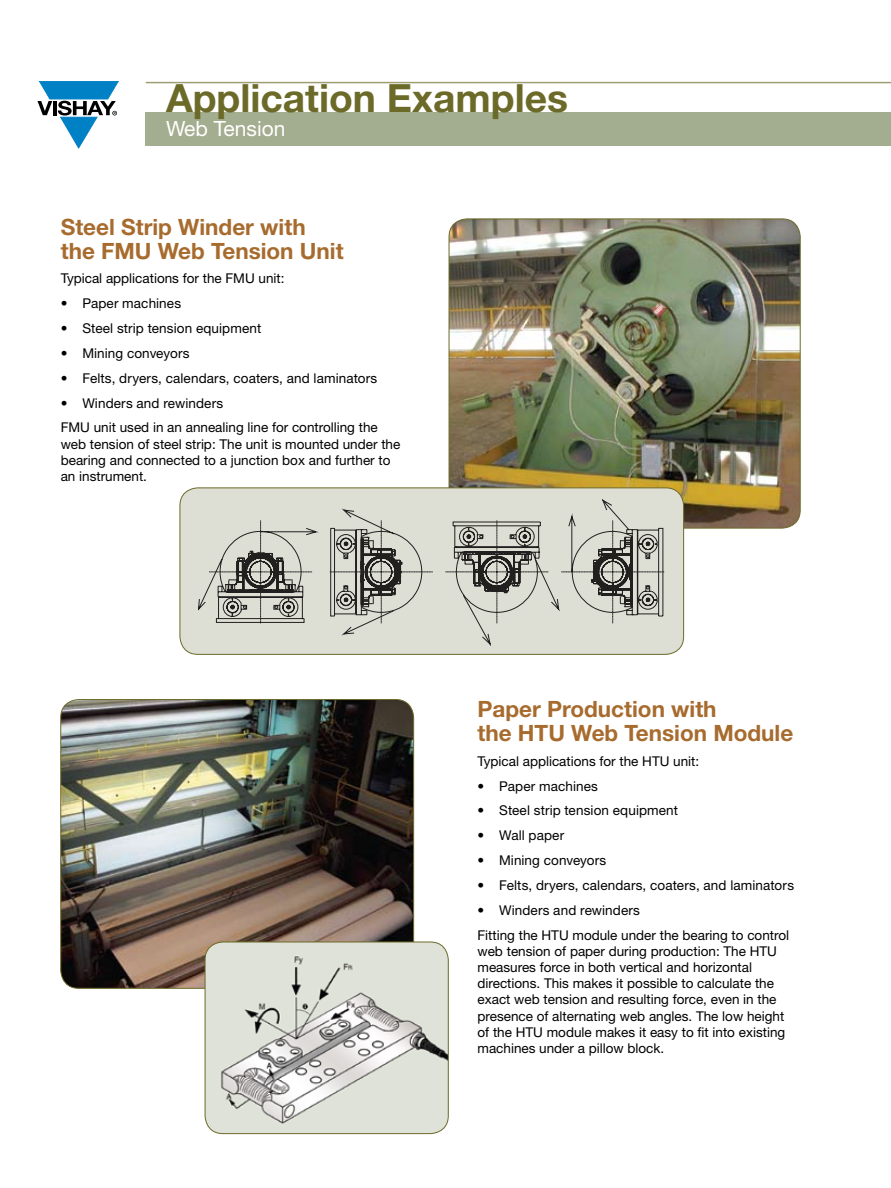
<style>
.page{position:relative;width:891px;height:1188px;background:#fff}
.page>*{position:absolute;margin:0;border:0;box-sizing:border-box;transform-origin:0 0}
.t1{font:700 39px "Helvetica Neue LT Std";color:#6c6a28}
.t2{font:700 22.5px/24px "Helvetica Neue LT Std";color:#a76b2e}
.t3{font:21px "Helvetica Neue LT Std";color:#fff}
.t4{font:13.5px/16.2px "Helvetica Neue LT Std";color:#000}
</style>
<div class="page">
<svg style="left:38px;top:81px;width:80px;height:67px"></svg>
<div style="left:146px;top:112px;width:745px;height:33px;background:#a3ad8f"></div>
<hr style="left:146px;top:82px;width:745px;height:1px;background:#6c6a28">
<img style="left:449px;top:219px;width:351px;height:309px">
<div style="left:180px;top:488px;width:504px;height:166px;background:#dddfd5;border-radius:18px"></div>
<svg style="left:198px;top:500px;width:466px;height:145px"></svg>
<div style="left:180px;top:488px;width:504px;height:167px;border:1px solid #6c6a28;border-radius:18px"></div>
<img style="left:61px;top:700px;width:353px;height:288px">
<img style="left:205px;top:942px;width:243px;height:192px">
<div style="left:205px;top:942px;width:244px;height:192px;border:1px solid #6c6a28;border-radius:18px"></div>
<h1 class="t1" style="left:166px;top:74px;width:404px">Application Examples</h1>
<h3 class="t3" style="left:166px;top:116px;width:121px">Web Tension</h3>
<h2 class="t2" style="left:61px;top:214px;width:284px">Steel Strip Winder with the FMU Web Tension Unit</h2>
<p class="t4" style="left:61px;top:270px;width:225px">Typical applications for the FMU unit:</p>
<p class="t4" style="left:61px;top:295px;width:122px">• Paper machines</p>
<p class="t4" style="left:61px;top:320px;width:202px">• Steel strip tension equipment</p>
<p class="t4" style="left:61px;top:345px;width:130px">• Mining conveyors</p>
<p class="t4" style="left:61px;top:370px;width:318px">• Felts, dryers, calendars, coaters, and laminators</p>
<p class="t4" style="left:61px;top:390px;width:319px;line-height:24.9px">• Winders and rewinders<br>FMU unit used in an annealing line for controlling the</p>
<p class="t4" style="left:61px;top:436px;width:341px">web tension of steel strip: The unit is mounted under the bearing and connected to a junction box and further to an instrument.</p>
<h2 class="t2" style="left:478px;top:696px;width:317px">Paper Production with<br>the HTU Web Tension Module</h2>
<p class="t4" style="left:478px;top:753px;width:223px">Typical applications for the HTU unit:</p>
<p class="t4" style="left:478px;top:777px;width:122px">• Paper machines</p>
<p class="t4" style="left:478px;top:802px;width:202px">• Steel strip tension equipment</p>
<p class="t4" style="left:478px;top:827px;width:88px">• Wall paper</p>
<p class="t4" style="left:478px;top:852px;width:130px">• Mining conveyors</p>
<p class="t4" style="left:478px;top:877px;width:318px">• Felts, dryers, calendars, coaters, and laminators</p>
<p class="t4" style="left:478px;top:897px;width:313px;line-height:24.9px">• Winders and rewinders<br>Fitting the HTU module under the bearing to control</p>
<p class="t4" style="left:478px;top:943px;width:309px">web tension of paper during production: The HTU measures force in both vertical and horizontal directions. This makes it possible to calculate the exact web tension and resulting force, even in the presence of alternating web angles. The low height of the HTU module makes it easy to fit into existing machines under a pillow block.</p>
</div>
